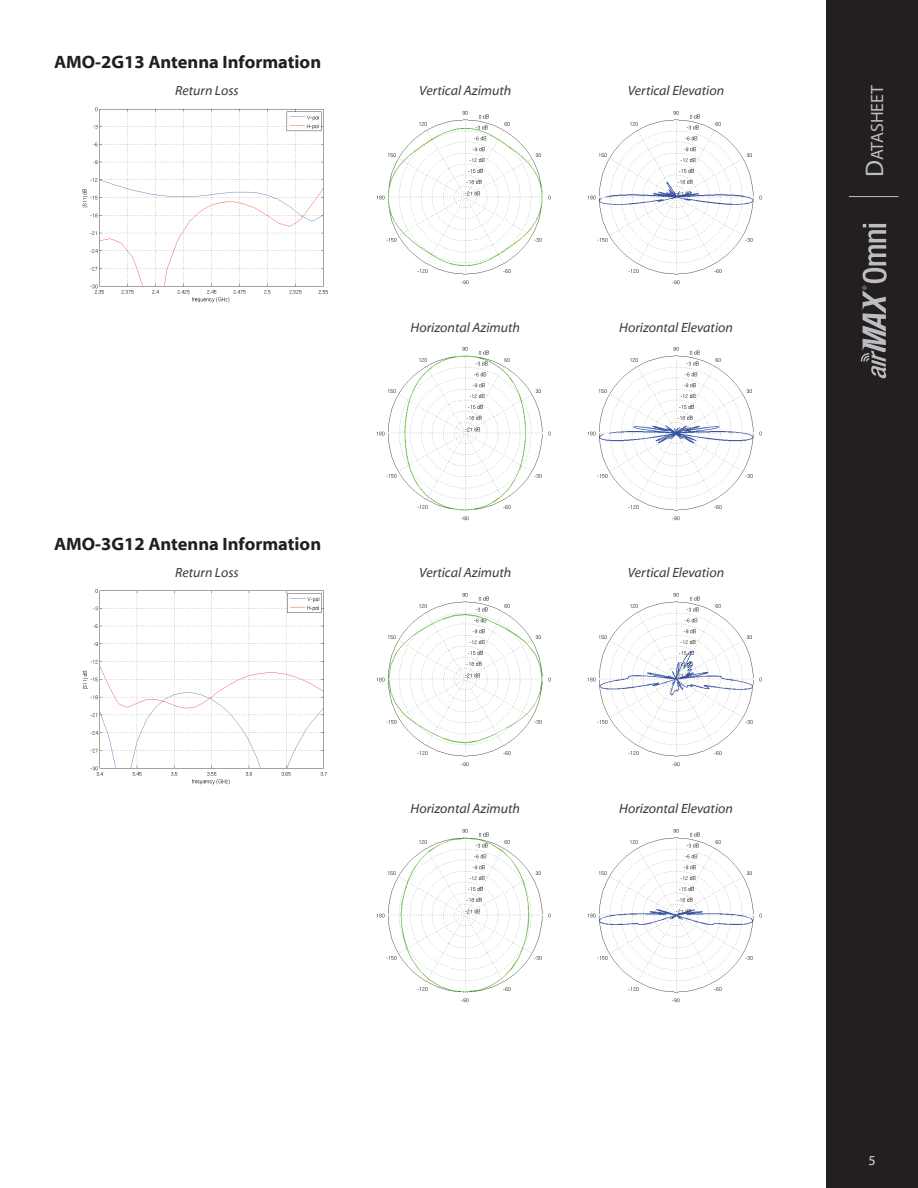
<style>
.page{position:relative;width:918px;height:1188px;background:#fff}
.page>*{position:absolute;margin:0;border:0;box-sizing:border-box;transform-origin:0 0}
.Heading_2{font:700 18px "Myriad Web Pro";color:#231f20}
.t1{font:17.85px "Myriad Pro";color:#bcbdc0}
.t2{font:italic 13.5px "Myriad Web Pro";color:#3e3e3f}
.t3{font:13.5px "Myriad Web Pro";color:#d1d2d4}
.s1{font-size:25.5px}
</style>
<div class="page">
<div style="left:826px;top:0;width:92px;height:1188px;background:#231f20"></div>
<hr style="left:849px;top:196px;width:50px;height:1px;background:#bcbdc0">
<svg style="left:861px;top:224px;width:26px;height:154px"></svg>
<img style="left:82px;top:107px;width:246px;height:196px">
<img style="left:376px;top:111px;width:175px;height:174px">
<img style="left:587px;top:111px;width:175px;height:174px">
<img style="left:376px;top:347px;width:175px;height:174px">
<img style="left:587px;top:347px;width:175px;height:174px">
<img style="left:82px;top:589px;width:245px;height:196px">
<img style="left:376px;top:593px;width:175px;height:174px">
<img style="left:587px;top:593px;width:175px;height:174px">
<img style="left:376px;top:829px;width:175px;height:174px">
<img style="left:587px;top:829px;width:175px;height:174px">
<p class="Heading_2" style="left:54px;top:52px;width:269px">AMO-2G13 Antenna Information</p>
<p class="t2" style="left:175px;top:84px;width:65px">Return Loss</p>
<p class="t2" style="left:419px;top:84px;width:94px">Vertical Azimuth</p>
<p class="t2" style="left:628px;top:84px;width:98px">Vertical Elevation</p>
<p class="t2" style="left:411px;top:320px;width:111px">Horizontal Azimuth</p>
<p class="t2" style="left:619px;top:320px;width:115px">Horizontal Elevation</p>
<p class="Heading_2" style="left:54px;top:534px;width:269px">AMO-3G12 Antenna Information</p>
<p class="t2" style="left:175px;top:566px;width:65px">Return Loss</p>
<p class="t2" style="left:419px;top:566px;width:94px">Vertical Azimuth</p>
<p class="t2" style="left:628px;top:566px;width:98px">Vertical Elevation</p>
<p class="t2" style="left:411px;top:802px;width:111px">Horizontal Azimuth</p>
<p class="t2" style="left:619px;top:802px;width:115px">Horizontal Elevation</p>
<h2 class="t1" style="left:866px;top:177px;width:94px;rotate:-90deg"><span class="s1">D</span>atasheet</h2>
<p class="t3" style="left:869px;top:1153px;width:9px">5</p>
</div>
